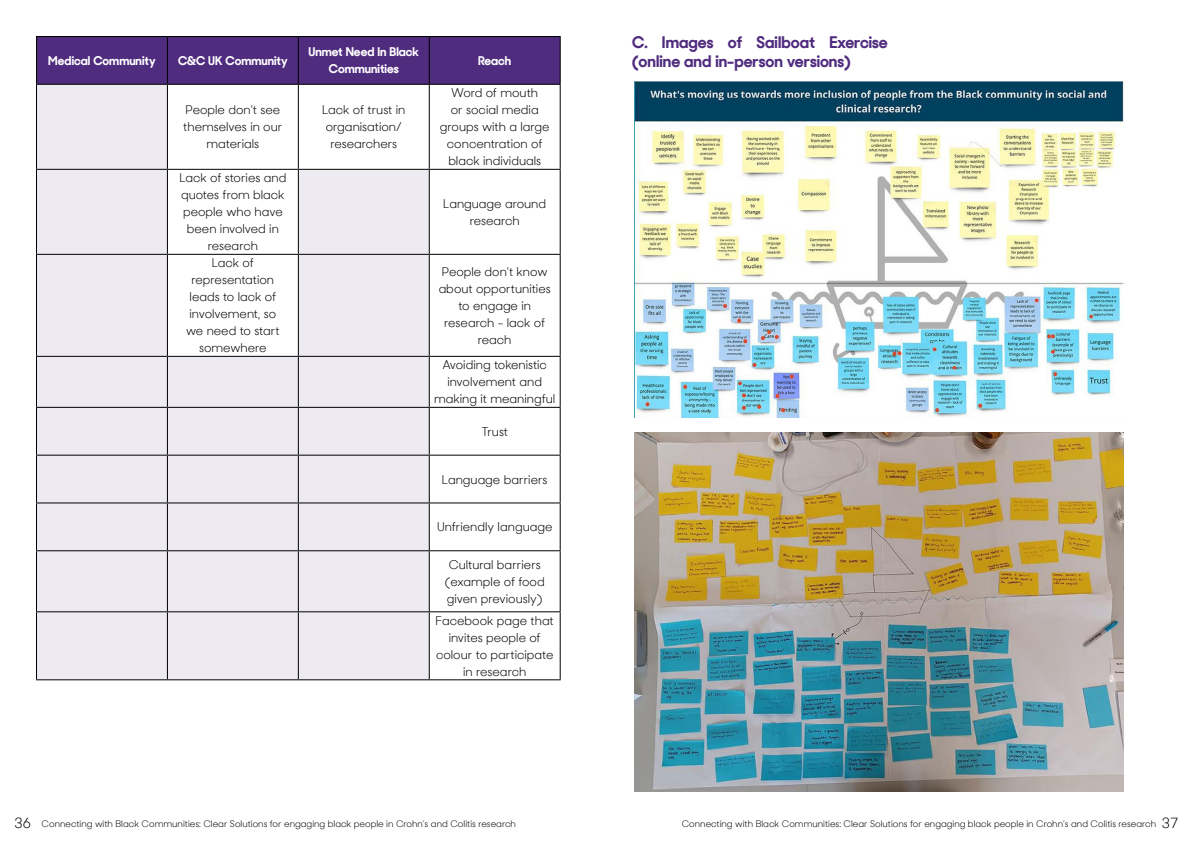
<style>
.page{position:relative;width:1191px;height:842px;background:#fff}
.page>*{position:absolute;margin:0;border:0;box-sizing:border-box;transform-origin:0 0}
.t1{font:700 16px/19px "Sharp Sans No 2";color:#502c7f}
.t2{font:12px/17px "Sharp Sans No 2";color:#000;text-align:center}
.t3{font:700 12px/17px "Sharp Sans No 2";color:#fff;text-align:center}
.t4{font:9px "Sharp Sans No 2";color:#000}
.s1{font-size:14px}
</style>
<div class="page">
<div style="left:37px;top:37px;width:522px;height:47px;background:#502c7f"></div>
<svg style="left:37px;top:85px;width:392px;height:594px;fill:#edeaf2"></svg>
<hr style="left:36px;top:37px;width:1px;height:47px;background:#000">
<hr style="left:167px;top:36px;width:131px;height:1px;background:#000">
<hr style="left:167px;top:37px;width:1px;height:47px;background:#000">
<hr style="left:298px;top:36px;width:131px;height:1px;background:#000">
<hr style="left:298px;top:37px;width:1px;height:47px;background:#000">
<hr style="left:429px;top:36px;width:131px;height:1px;background:#000">
<hr style="left:429px;top:37px;width:1px;height:47px;background:#000">
<hr style="left:559px;top:37px;width:1px;height:47px;background:#000">
<hr style="left:167px;top:84px;width:131px;height:1px;background:#000">
<hr style="left:298px;top:84px;width:131px;height:1px;background:#000">
<hr style="left:298px;top:85px;width:1px;height:84px;background:#000">
<hr style="left:429px;top:84px;width:131px;height:1px;background:#000">
<hr style="left:429px;top:85px;width:1px;height:84px;background:#000">
<hr style="left:559px;top:85px;width:1px;height:84px;background:#000">
<hr style="left:167px;top:169px;width:131px;height:1px;background:#000">
<hr style="left:298px;top:169px;width:131px;height:1px;background:#000">
<hr style="left:298px;top:170px;width:1px;height:84px;background:#000">
<hr style="left:429px;top:169px;width:131px;height:1px;background:#000">
<hr style="left:429px;top:170px;width:1px;height:84px;background:#000">
<hr style="left:559px;top:170px;width:1px;height:84px;background:#000">
<hr style="left:167px;top:254px;width:131px;height:1px;background:#000">
<hr style="left:298px;top:254px;width:131px;height:1px;background:#000">
<hr style="left:298px;top:255px;width:1px;height:101px;background:#000">
<hr style="left:429px;top:254px;width:131px;height:1px;background:#000">
<hr style="left:429px;top:255px;width:1px;height:101px;background:#000">
<hr style="left:559px;top:255px;width:1px;height:101px;background:#000">
<hr style="left:167px;top:356px;width:131px;height:1px;background:#000">
<hr style="left:298px;top:356px;width:131px;height:1px;background:#000">
<hr style="left:298px;top:357px;width:1px;height:50px;background:#000">
<hr style="left:429px;top:356px;width:131px;height:1px;background:#000">
<hr style="left:429px;top:357px;width:1px;height:50px;background:#000">
<hr style="left:559px;top:357px;width:1px;height:50px;background:#000">
<hr style="left:167px;top:407px;width:131px;height:1px;background:#000">
<hr style="left:298px;top:407px;width:131px;height:1px;background:#000">
<hr style="left:298px;top:408px;width:1px;height:47px;background:#000">
<hr style="left:429px;top:407px;width:131px;height:1px;background:#000">
<hr style="left:429px;top:408px;width:1px;height:47px;background:#000">
<hr style="left:559px;top:408px;width:1px;height:47px;background:#000">
<hr style="left:167px;top:455px;width:131px;height:1px;background:#000">
<hr style="left:298px;top:455px;width:131px;height:1px;background:#000">
<hr style="left:298px;top:456px;width:1px;height:46px;background:#000">
<hr style="left:429px;top:455px;width:131px;height:1px;background:#000">
<hr style="left:429px;top:456px;width:1px;height:46px;background:#000">
<hr style="left:559px;top:456px;width:1px;height:46px;background:#000">
<hr style="left:36px;top:503px;width:1px;height:47px;background:#000">
<hr style="left:167px;top:502px;width:131px;height:1px;background:#000">
<hr style="left:167px;top:503px;width:1px;height:47px;background:#000">
<hr style="left:298px;top:502px;width:131px;height:1px;background:#000">
<hr style="left:298px;top:503px;width:1px;height:47px;background:#000">
<hr style="left:429px;top:502px;width:131px;height:1px;background:#000">
<hr style="left:429px;top:503px;width:1px;height:47px;background:#000">
<hr style="left:559px;top:503px;width:1px;height:47px;background:#000">
<hr style="left:36px;top:550px;width:131px;height:1px;background:#000">
<hr style="left:36px;top:551px;width:1px;height:60px;background:#000">
<hr style="left:167px;top:550px;width:131px;height:1px;background:#000">
<hr style="left:167px;top:551px;width:1px;height:60px;background:#000">
<hr style="left:298px;top:550px;width:131px;height:1px;background:#000">
<hr style="left:298px;top:551px;width:1px;height:60px;background:#000">
<hr style="left:429px;top:550px;width:131px;height:1px;background:#000">
<hr style="left:429px;top:551px;width:1px;height:60px;background:#000">
<hr style="left:559px;top:551px;width:1px;height:60px;background:#000">
<hr style="left:36px;top:611px;width:131px;height:1px;background:#000">
<hr style="left:36px;top:612px;width:1px;height:67px;background:#000">
<hr style="left:167px;top:611px;width:131px;height:1px;background:#000">
<hr style="left:167px;top:612px;width:1px;height:67px;background:#000">
<hr style="left:298px;top:611px;width:131px;height:1px;background:#000">
<hr style="left:298px;top:612px;width:1px;height:67px;background:#000">
<hr style="left:429px;top:611px;width:131px;height:1px;background:#000">
<hr style="left:429px;top:612px;width:1px;height:67px;background:#000">
<hr style="left:559px;top:612px;width:1px;height:67px;background:#000">
<hr style="left:36px;top:679px;width:131px;height:1px;background:#000">
<hr style="left:167px;top:679px;width:131px;height:1px;background:#000">
<hr style="left:298px;top:679px;width:131px;height:1px;background:#000">
<hr style="left:429px;top:679px;width:131px;height:1px;background:#000">
<hr style="left:36px;top:36px;width:131px;height:1px;background:#000">
<hr style="left:36px;top:84px;width:131px;height:1px;background:#000">
<hr style="left:36px;top:85px;width:1px;height:84px;background:#000">
<hr style="left:167px;top:85px;width:1px;height:84px;background:#000">
<hr style="left:36px;top:169px;width:131px;height:1px;background:#000">
<hr style="left:36px;top:170px;width:1px;height:84px;background:#000">
<hr style="left:167px;top:170px;width:1px;height:84px;background:#000">
<hr style="left:36px;top:254px;width:131px;height:1px;background:#000">
<hr style="left:36px;top:255px;width:1px;height:101px;background:#000">
<hr style="left:167px;top:255px;width:1px;height:101px;background:#000">
<hr style="left:36px;top:356px;width:131px;height:1px;background:#000">
<hr style="left:36px;top:357px;width:1px;height:50px;background:#000">
<hr style="left:167px;top:357px;width:1px;height:50px;background:#000">
<hr style="left:36px;top:407px;width:131px;height:1px;background:#000">
<hr style="left:36px;top:408px;width:1px;height:47px;background:#000">
<hr style="left:167px;top:408px;width:1px;height:47px;background:#000">
<hr style="left:36px;top:455px;width:131px;height:1px;background:#000">
<hr style="left:36px;top:456px;width:1px;height:46px;background:#000">
<hr style="left:167px;top:456px;width:1px;height:46px;background:#000">
<hr style="left:36px;top:502px;width:131px;height:1px;background:#000">
<img style="left:635px;top:82px;width:489px;height:335px">
<img style="left:634px;top:432px;width:489px;height:359px">
<p class="t3" style="left:48px;top:51px;width:109px">Medical Community</p>
<p class="t3" style="left:178px;top:51px;width:111px">C&amp;C UK Community</p>
<p class="t3" style="left:308px;top:42px;width:112px">Unmet Need In Black<br>Communities</p>
<p class="t3" style="left:478px;top:51px;width:35px">Reach</p>
<p class="t2" style="left:183px;top:100px;width:101px">People don't see themselves in our materials</p>
<p class="t2" style="left:322px;top:100px;width:85px">Lack of trust in organisation/ researchers</p>
<p class="t2" style="left:440px;top:83px;width:111px">Word of mouth<br>or social media groups with a large concentration of black individuals</p>
<p class="t2" style="left:179px;top:168px;width:108px">Lack of stories and quotes from black people who have been involved in research</p>
<p class="t2" style="left:443px;top:194px;width:104px">Language around research</p>
<p class="t2" style="left:186px;top:253px;width:95px">Lack of representation leads to lack of involvement, so we need to start somewhere</p>
<p class="t2" style="left:439px;top:262px;width:114px">People don't know about opportunities to engage in research - lack of reach</p>
<p class="t2" style="left:434px;top:355px;width:123px">Avoiding tokenistic involvement and making it meaningful</p>
<p class="t2" style="left:481px;top:422px;width:28px">Trust</p>
<p class="t2" style="left:442px;top:470px;width:107px">Language barriers</p>
<p class="t2" style="left:437px;top:517px;width:117px">Unfriendly language</p>
<p class="t2" style="left:445px;top:555px;width:101px">Cultural barriers (example of food given previously)</p>
<p class="t2" style="left:435px;top:611px;width:120px">Facebook page that invites people of colour to participate in research</p>
<h1 class="t1" style="left:632px;top:31px;width:257px">C. Images of Sailboat Exercise (online and in-person versions)</h1>
<p class="t4" style="left:14px;top:816px;width:503px"><span class="s1">36</span> Connecting with Black Communities: Clear Solutions for engaging black people in Crohn’s and Colitis research</p>
<p class="t4" style="left:681px;top:816px;width:498px">Connecting with Black Communities: Clear Solutions for engaging black people in Crohn’s and Colitis research <span class="s1">37</span></p>
</div>
